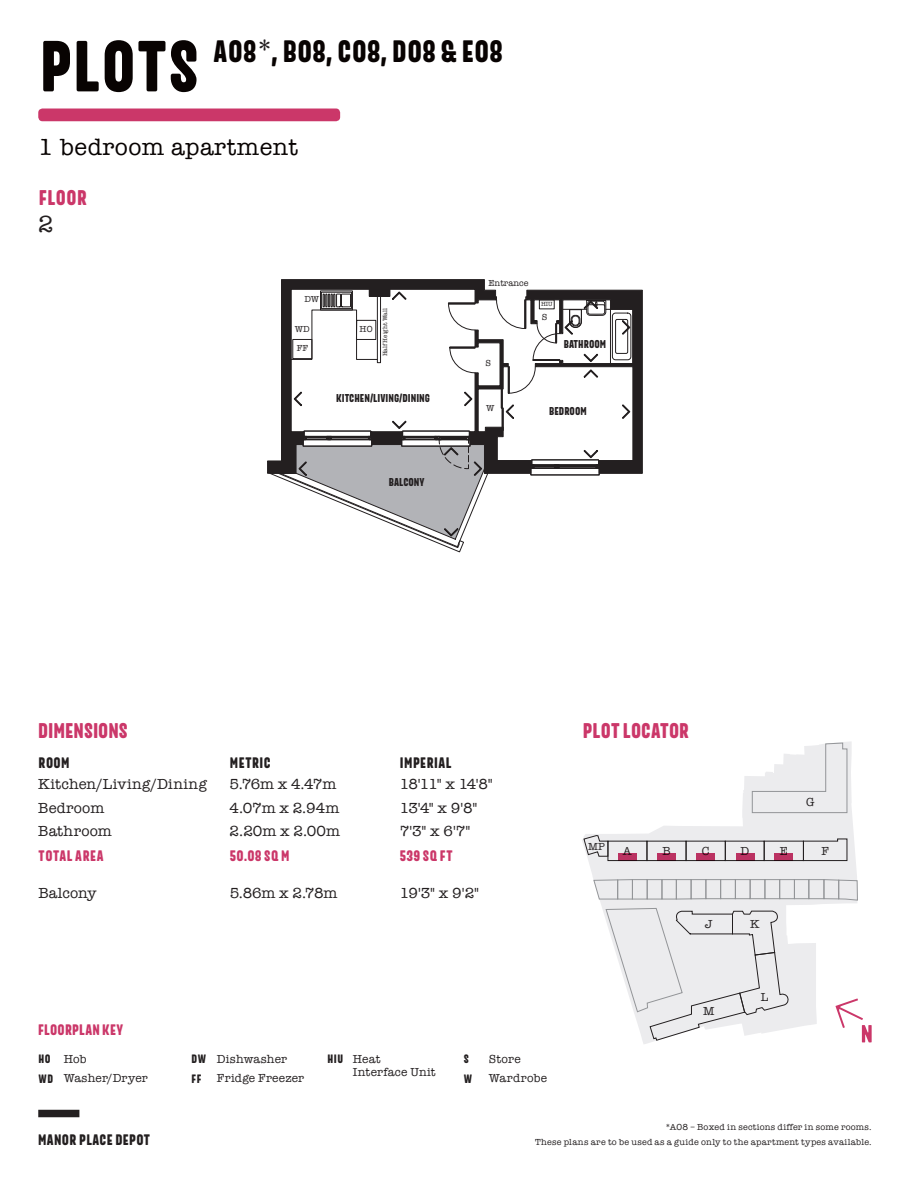
<style>
.page{position:relative;width:918px;height:1188px;background:#fff}
.page>*{position:absolute;margin:0;border:0;box-sizing:border-box;transform-origin:0 0}
.t1{font:71.1px "Merlod Autre Norme";letter-spacing:.02em;color:#080302}
.t2{font:30.6px "Merlod Autre Norme";letter-spacing:.01em;color:#080302}
.t3{font:24px "American Typewriter";letter-spacing:.02em;color:#080302}
.t4{font:24px "American Typewriter";color:#231f20}
.t5{font:21px "Merlod Autre Norme";letter-spacing:.005em;color:#cb3769}
.t6{font:15px "American Typewriter";letter-spacing:.005em;color:#231f20}
.t7{font:15px "Merlod Autre Norme";letter-spacing:.025em;color:#231f20}
.t8{font:15px "Merlod Autre Norme";letter-spacing:.02em;color:#cb3769}
.t9{font:15px "American Typewriter";letter-spacing:.025em;color:#231f20}
.t10{font:15px "Merlod Autre Norme";letter-spacing:.04em;color:#cb3769}
.t11{font:12px/13.5px "American Typewriter";letter-spacing:.015em;color:#231f20}
.t12{font:12px "Merlod Autre Norme";color:#231f20}
.t13{font:11.25px "Merlod Autre Norme";color:#231f20}
.t14{font:10.5px "American Typewriter";color:#231f20}
.t15{font:9px "American Typewriter";letter-spacing:.025em;color:#231f20}
.t16{font:9px "American Typewriter";color:#231f20}
.t17{font:6.15px "American Typewriter";color:#231f20}
.s1{font-family:"American Typewriter";font-size:30px;color:#231f20}
.s2{font-family:"Merlod Autre Norme"}
</style>
<div class="page">
<svg style="left:582px;top:741px;width:275px;height:303px"></svg>
<div style="left:608px;top:841px;width:39px;height:20px;border:1px solid #231f20"></div>
<div style="left:647px;top:841px;width:39px;height:20px;border:1px solid #231f20"></div>
<div style="left:686px;top:841px;width:40px;height:20px;border:1px solid #231f20"></div>
<div style="left:725px;top:841px;width:40px;height:20px;border:1px solid #231f20"></div>
<div style="left:764px;top:841px;width:40px;height:20px;border:1px solid #231f20"></div>
<svg style="left:803px;top:838px;width:45px;height:23px"></svg>
<svg style="left:583px;top:835px;width:26px;height:22px"></svg>
<svg style="left:752px;top:742px;width:96px;height:71px"></svg>
<svg style="left:593px;top:879px;width:25px;height:21px"></svg>
<div style="left:617px;top:879px;width:16px;height:20px;border:1px solid #939598"></div>
<div style="left:632px;top:879px;width:16px;height:20px;border:1px solid #939598"></div>
<div style="left:647px;top:879px;width:15px;height:20px;border:1px solid #939598"></div>
<div style="left:662px;top:879px;width:15px;height:20px;border:1px solid #939598"></div>
<div style="left:676px;top:879px;width:15px;height:20px;border:1px solid #939598"></div>
<div style="left:691px;top:879px;width:15px;height:20px;border:1px solid #939598"></div>
<div style="left:706px;top:879px;width:15px;height:20px;border:1px solid #939598"></div>
<div style="left:720px;top:879px;width:16px;height:20px;border:1px solid #939598"></div>
<div style="left:735px;top:879px;width:16px;height:20px;border:1px solid #939598"></div>
<div style="left:750px;top:879px;width:15px;height:20px;border:1px solid #939598"></div>
<div style="left:765px;top:879px;width:15px;height:20px;border:1px solid #939598"></div>
<div style="left:779px;top:879px;width:16px;height:20px;border:1px solid #939598"></div>
<div style="left:794px;top:879px;width:15px;height:20px;border:1px solid #939598"></div>
<div style="left:808px;top:879px;width:16px;height:20px;border:1px solid #939598"></div>
<svg style="left:823px;top:879px;width:35px;height:22px"></svg>
<svg style="left:605px;top:908px;width:185px;height:133px"></svg>
<svg style="left:281px;top:279px;width:215px;height:11px;background:#312d2e"></svg>
<div style="left:369px;top:288px;width:21px;height:9px;border:1px solid #231f20"></div>
<div style="left:377px;top:289px;width:4px;height:74px;border:1px solid #231f20"></div>
<svg style="left:267px;top:290px;width:376px;height:263px"></svg>
<div style="left:38px;top:109px;width:302px;height:12px;background:#cb3769;border-radius:4px"></div>
<svg style="left:835px;top:998px;width:37px;height:44px"></svg>
<div style="left:618px;top:853px;width:18px;height:7px;background:#bb3262"></div>
<div style="left:657px;top:853px;width:18px;height:7px;background:#bb3262"></div>
<div style="left:697px;top:853px;width:18px;height:7px;background:#bb3262"></div>
<div style="left:736px;top:853px;width:18px;height:7px;background:#bb3262"></div>
<div style="left:775px;top:853px;width:18px;height:7px;background:#bb3262"></div>
<div style="left:38px;top:1110px;width:41px;height:7px;background:#231f20"></div>
<h1 class="t1" style="left:40px;top:21px;width:160px">PLOTS</h1>
<h2 class="t2" style="left:214px;top:31px;width:291px">AO8<span class="s1">*</span>, BO8, CO8, DO8 &amp; EO8</h2>
<h3 class="t3" style="left:38px;top:128px;width:261px">1 bedroom apartment</h3>
<h3 class="t5" style="left:39px;top:184px;width:50px">FLOOR</h3>
<h3 class="t4" style="left:38px;top:206px;width:17px">2</h3>
<p class="t15" style="left:305px;top:292px;width:16px">DW</p>
<p class="t15" style="left:295px;top:322px;width:16px">WD</p>
<p class="t15" style="left:360px;top:322px;width:14px">HO</p>
<p class="t15" style="left:297px;top:341px;width:13px">FF</p>
<p class="t17" style="left:380px;top:356px;width:49px;rotate:-90deg">Half Height Wall</p>
<p class="t13" style="left:336px;top:391px;width:95px">KITCHEN/LIVING/DINING</p>
<p class="t13" style="left:389px;top:474px;width:37px">BALCONY</p>
<p class="t16" style="left:489px;top:276px;width:41px">Entrance</p>
<p class="t15" style="left:485px;top:356px;width:7px">S</p>
<p class="t17" style="left:541px;top:300px;width:13px">HIU</p>
<p class="t15" style="left:542px;top:311px;width:7px">S</p>
<p class="t13" style="left:564px;top:337px;width:44px">BATHROOM</p>
<p class="t15" style="left:486px;top:401px;width:10px">W</p>
<p class="t13" style="left:549px;top:404px;width:39px">BEDROOM</p>
<h3 class="t5" style="left:38px;top:717px;width:91px">DIMENSIONS</h3>
<h3 class="t5" style="left:583px;top:717px;width:108px">PLOT LOCATOR</h3>
<h3 class="t7" style="left:39px;top:753px;width:33px">ROOM</h3>
<h3 class="t7" style="left:230px;top:753px;width:42px">METRIC</h3>
<h3 class="t7" style="left:400px;top:753px;width:53px">IMPERIAL</h3>
<h3 class="t9" style="left:38px;top:772px;width:170px">Kitchen/Living/Dining</h3>
<h3 class="t6" style="left:230px;top:772px;width:108px">5.76m x 4.47m</h3>
<h3 class="t6" style="left:400px;top:772px;width:95px">18'11" x 14'8"</h3>
<h3 class="t6" style="left:38px;top:796px;width:67px">Bedroom</h3>
<h3 class="t6" style="left:230px;top:796px;width:111px">4.07m x 2.94m</h3>
<h3 class="t6" style="left:400px;top:796px;width:79px">13'4" x 9'8"</h3>
<h3 class="t6" style="left:38px;top:820px;width:75px">Bathroom</h3>
<h3 class="t6" style="left:230px;top:820px;width:112px">2.20m x 2.00m</h3>
<h3 class="t6" style="left:400px;top:820px;width:72px">7'3" x 6'7"</h3>
<h3 class="t10" style="left:39px;top:846px;width:67px">TOTAL AREA</h3>
<h3 class="t8" style="left:230px;top:846px;width:61px">5O.O8 SQ M</h3>
<h3 class="t8" style="left:400px;top:846px;width:54px">539 SQ FT</h3>
<h3 class="t6" style="left:38px;top:881px;width:60px">Balcony</h3>
<h3 class="t6" style="left:230px;top:881px;width:109px">5.86m x 2.78m</h3>
<h3 class="t6" style="left:400px;top:881px;width:81px">19'3" x 9'2"</h3>
<h3 class="t8" style="left:38px;top:1020px;width:86px">FLOORPLAN KEY</h3>
<h3 class="t11" style="left:39px;top:1051px;width:50px"><span class="s2">HO</span> Hob</h3>
<h3 class="t11" style="left:192px;top:1051px;width:97px"><span class="s2">DW</span> Dishwasher</h3>
<h3 class="t11" style="left:353px;top:1051px;width:84px;text-indent:-25px"><span class="s2">HIU</span> Heat<br>Interface Unit</h3>
<h3 class="t12" style="left:464px;top:1051px;width:7px">S</h3>
<h3 class="t11" style="left:489px;top:1051px;width:33px">Store</h3>
<h3 class="t11" style="left:39px;top:1071px;width:111px"><span class="s2">WD</span> Washer/Dryer</h3>
<h3 class="t12" style="left:192px;top:1071px;width:11px">FF</h3>
<h3 class="t11" style="left:217px;top:1071px;width:89px">Fridge Freezer</h3>
<h3 class="t12" style="left:464px;top:1071px;width:10px">W</h3>
<h3 class="t11" style="left:489px;top:1071px;width:60px">Wardrobe</h3>
<p class="t14" style="left:588px;top:839px;width:18px">MP</p>
<h3 class="t11" style="left:806px;top:794px;width:10px">G</h3>
<h3 class="t11" style="left:623px;top:844px;width:10px">A</h3>
<h3 class="t11" style="left:662px;top:844px;width:10px">B</h3>
<h3 class="t11" style="left:702px;top:844px;width:9px">C</h3>
<h3 class="t11" style="left:740px;top:844px;width:10px">D</h3>
<h3 class="t11" style="left:780px;top:844px;width:10px">E</h3>
<h3 class="t11" style="left:821px;top:844px;width:9px">F</h3>
<h3 class="t11" style="left:705px;top:917px;width:9px">J</h3>
<h3 class="t11" style="left:750px;top:917px;width:11px">K</h3>
<h3 class="t11" style="left:703px;top:1004px;width:13px">M</h3>
<h3 class="t11" style="left:761px;top:990px;width:9px">L</h3>
<p class="t15" style="left:665px;top:1120px;width:208px">*A08 – Boxed in sections differ in some rooms.</p>
<h3 class="t7" style="left:38px;top:1131px;width:113px">MANOR PLACE DEPOT</h3>
<p class="t15" style="left:535px;top:1136px;width:338px">These plans are to be used as a guide only to the apartment types available.</p>
</div>
